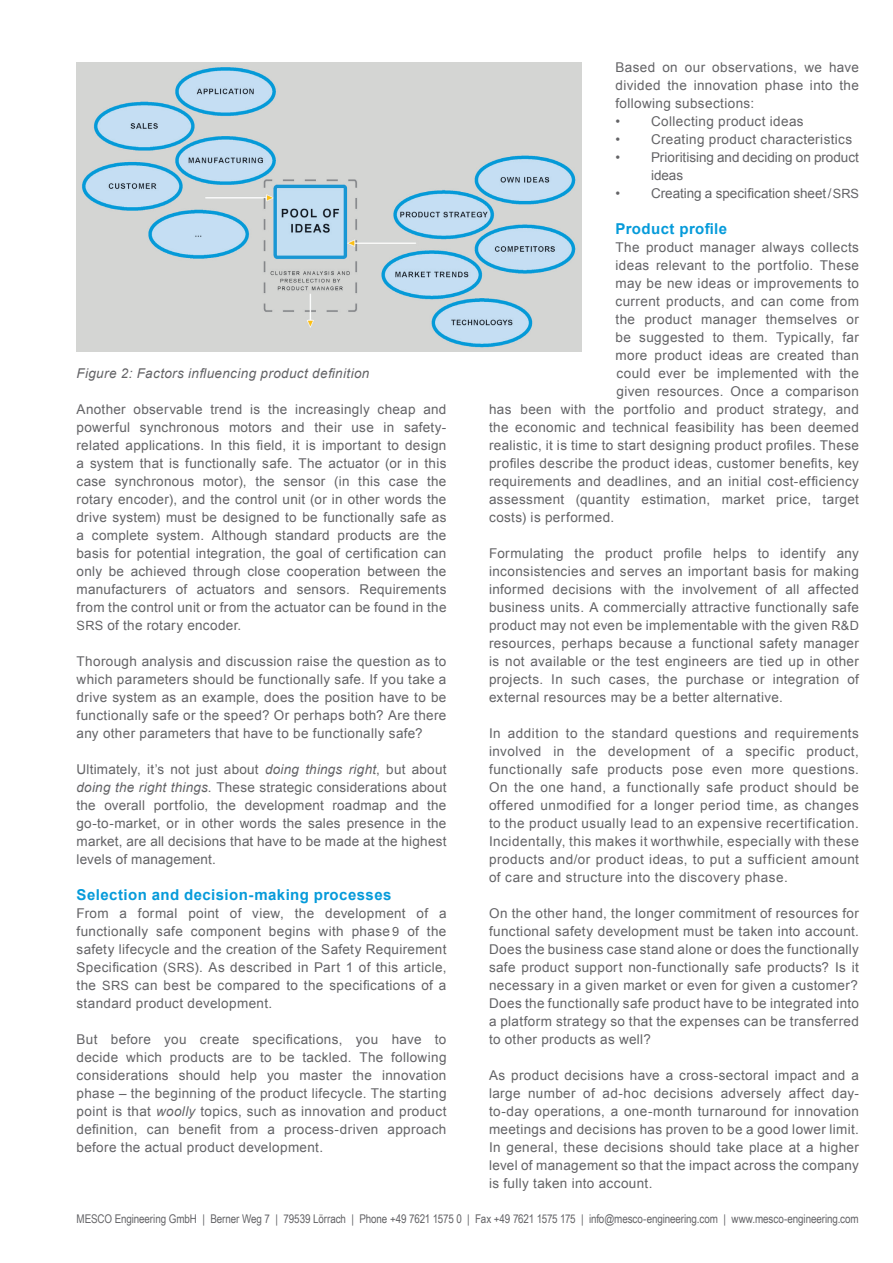
<style>
.page{position:relative;width:893px;height:1263px;background:#fff}
.page>*{position:absolute;margin:0;border:0;box-sizing:border-box;transform-origin:0 0}
.t1{font:700 15px "Arial";letter-spacing:.03em;color:#069bda}
.t2{font:13.5px/18px "Arial";letter-spacing:.025em;color:#636366;text-align:justify}
.t3{font:italic 13.5px "Arial";letter-spacing:.03em;color:#636366}
.t4{font:13.5px/18px "Arial";color:#636366}
.t5{font:13.5px "Arial";letter-spacing:-.005em;color:#636366}
.t6{font:12px "Arial Narrow";letter-spacing:-.01em;color:#636366}
.s1{font-size:12.75px}
.s2{font-style:italic}
</style>
<div class="page">
<img style="left:76px;top:63px;width:505px;height:289px">
<p class="t3" style="left:77px;top:365px;width:294px">Figure 2: Factors influencing product definition</p>
<p class="t2" style="left:77px;top:400px;width:371px">Another observable trend is the increasingly cheap and powerful synchronous motors and their use in safety&shy;related applications. In this field, it is important to design a system that is functionally safe. The actuator (or in this case synchronous motor), the sensor (in this case the rotary encoder), and the control unit (or in other words the drive system) must be designed to be functionally safe as a complete system. Although standard products are the basis for potential integration, the goal of certification can only be achieved through close cooperation between the manufacturers of actuators and sensors. Requirements from the control unit or from the actuator can be found in the <span class="s1">SRS</span> of the rotary encoder.</p>
<p class="t2" style="left:77px;top:652px;width:371px">Thorough analysis and discussion raise the question as to which parameters should be functionally safe. If you take a drive system as an example, does the position have to be functionally safe or the speed? Or perhaps both? Are there any other parameters that have to be functionally safe?</p>
<p class="t2" style="left:77px;top:760px;width:371px">Ultimately, it’s not just about <span class="s2">doing things right</span>, but about <span class="s2">doing the right things</span>. These strategic considerations about the overall portfolio, the development roadmap and the go-to-market, or in other words the sales presence in the market, are all decisions that have to be made at the highest levels of management.</p>
<p class="t1" style="left:77px;top:885px;width:316px">Selection and decision-making processes</p>
<p class="t2" style="left:77px;top:904px;width:371px">From a formal point of view, the development of a functionally safe component begins with phase <span class="s1">9</span> of the safety lifecycle and the creation of the Safety Requirement Specification (<span class="s1">SRS</span>). As described in Part 1 of this article, the <span class="s1">SRS</span> can best be compared to the specifications of a standard product development.</p>
<p class="t2" style="left:77px;top:1030px;width:371px">But before you create specifications, you have to decide which products are to be tackled. The following considerations should help you master the innovation phase – the beginning of the product lifecycle. The starting point is that <span class="s2">woolly</span> topics, such as innovation and product definition, can benefit from a process-driven approach before the actual product development.</p>
<p class="t2" style="left:615px;top:58px;width:245px">Based on our observations, we have divided the innovation phase into the following subsections:</p>
<p class="t2" style="left:615px;top:112px;width:190px">• Collecting product ideas</p>
<p class="t2" style="left:615px;top:130px;width:238px">• Creating product characteristics</p>
<p class="t4" style="left:651px;top:148px;width:209px;text-indent:-36px">• Prioritising and deciding on product ideas</p>
<p class="t5" style="left:615px;top:184px;width:245px">• Creating a specification sheet/<span class="s1">SRS</span></p>
<p class="t1" style="left:615px;top:219px;width:113px">Product profile</p>
<p class="t2" style="left:615px;top:238px;width:245px">The product manager always collects</p>
<p class="t2" style="left:615px;top:256px;width:245px">ideas relevant to the portfolio. These</p>
<p class="t2" style="left:615px;top:274px;width:245px">may be new ideas or improvements to</p>
<p class="t2" style="left:615px;top:292px;width:245px">current products, and can come from</p>
<p class="t2" style="left:615px;top:310px;width:245px">the product manager themselves or</p>
<p class="t2" style="left:615px;top:328px;width:245px">be suggested to them. Typically, far</p>
<p class="t2" style="left:615px;top:346px;width:245px">more product ideas are created than</p>
<p class="t2" style="left:617px;top:364px;width:244px">could ever be implemented with the</p>
<p class="t2" style="left:617px;top:382px;width:244px">given resources. Once a comparison</p>
<p class="t2" style="left:489px;top:400px;width:371px">has been with the portfolio and product strategy, and</p>
<p class="t2" style="left:489px;top:418px;width:371px">the economic and technical feasibility has been deemed</p>
<p class="t2" style="left:489px;top:436px;width:371px">realistic, it is time to start designing product profiles. These</p>
<p class="t2" style="left:489px;top:454px;width:371px">profiles describe the product ideas, customer benefits, key</p>
<p class="t2" style="left:489px;top:472px;width:371px">requirements and deadlines, and an initial cost-efficiency</p>
<p class="t2" style="left:489px;top:490px;width:371px">assessment (quantity estimation, market price, target</p>
<p class="t2" style="left:489px;top:508px;width:127px">costs) is performed.</p>
<p class="t2" style="left:489px;top:544px;width:371px">Formulating the product profile helps to identify any inconsistencies and serves an important basis for making informed decisions with the involvement of all affected business units. A commercially attractive functionally safe product may not even be implementable with the given <span class="s1">R&amp;D </span>resources, perhaps because a functional safety manager is not available or the test engineers are tied up in other projects. In such cases, the purchase or integration of external resources may be a better alternative.</p>
<p class="t2" style="left:489px;top:724px;width:371px">In addition to the standard questions and requirements involved in the development of a specific product, functionally safe products pose even more questions.<br>On the one hand, a functionally safe product should be offered unmodified for a longer period time, as changes to the product usually lead to an expensive recertification.<br>Incidentally, this makes it worthwhile, especially with these products and/or product ideas, to put a sufficient amount of care and structure into the discovery phase.</p>
<p class="t2" style="left:489px;top:904px;width:371px">On the other hand, the longer commitment of resources for functional safety development must be taken into account.<br>Does the business case stand alone or does the functionally safe product support non-functionally safe products? Is it necessary in a given market or even for given a customer?<br>Does the functionally safe product have to be integrated into a platform strategy so that the expenses can be transferred to other products as well?</p>
<p class="t2" style="left:489px;top:1066px;width:371px">As product decisions have a cross-sectoral impact and a large number of ad-hoc decisions adversely affect day&shy;to-day operations, a one-month turnaround for innovation meetings and decisions has proven to be a good lower limit.<br>In general, these decisions should take place at a higher level of management so that the impact across the company is fully taken into account.</p>
<p class="t6" style="left:77px;top:1210px;width:784px">MESCO Engineering GmbH | Berner Weg 7 | 79539 Lörrach | Phone +49 7621 1575 0 | Fax +49 7621 1575 175 | info@mesco-engineering.com | www.mesco-engineering.com</p>
</div>
